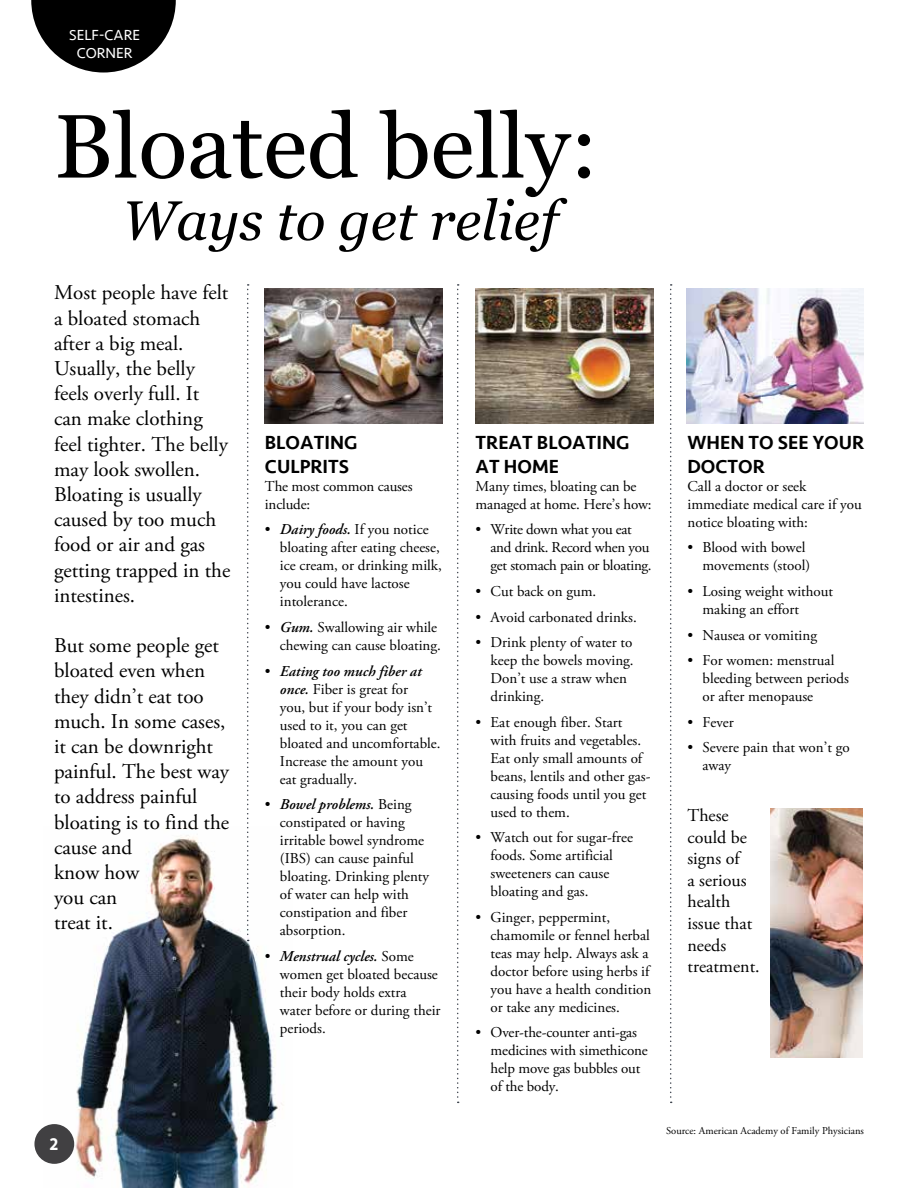
<style>
.page{position:relative;width:918px;height:1188px;background:#fff}
.page>*{position:absolute;margin:0;border:0;box-sizing:border-box;transform-origin:0 0}
.t1{font:90px "Georgia";color:#000}
.t2{font:italic 55.5px "Georgia";color:#000}
.t3{font:21px/25.2px "Adobe Garamond Pro";color:#000}
.t4{font:500 19.5px/23.4px "Seravek";color:#000}
.t5{font:18px/21.6px "Adobe Garamond Pro";color:#000}
.t6{font:700 18px "Myriad Pro";color:#fff;scale:.9 1}
.t7{font:15px/18px "Adobe Garamond Pro";color:#000}
.t8{font:15px/18px "Adobe Garamond Pro";letter-spacing:-.02em;color:#000}
.t9{font:15px/18px "Seravek";color:#fff;text-align:center}
.t10{font:10.5px "Adobe Garamond Pro";color:#000}
.s1{font-weight:600;font-style:italic}
</style>
<div class="page">
<img style="left:48px;top:835px;width:236px;height:353px">
<img style="left:265px;top:289px;width:177px;height:134px">
<img style="left:476px;top:289px;width:177px;height:134px">
<img style="left:687px;top:289px;width:177px;height:134px">
<svg style="left:670px;top:284px;width:2px;height:819px"></svg>
<svg style="left:457px;top:284px;width:2px;height:819px"></svg>
<svg style="left:247px;top:284px;width:2px;height:657px"></svg>
<img style="left:770px;top:809px;width:93px;height:249px">
<div style="left:34px;top:1124px;width:40px;height:40px;background:#414042;border-radius:50%"></div>
<svg style="left:31px;top:0;width:145px;height:73px"></svg>
<p class="t9" style="left:69px;top:25px;width:72px">SELF-CARE<br>CORNER</p>
<h1 class="t1" style="left:54px;top:81px;width:546px">Bloated belly:</h1>
<h2 class="t2" style="left:122px;top:180px;width:437px">Ways to get relief</h2>
<p class="t3" style="left:54px;top:281px;width:178px">Most people have felt a bloated stomach after a big meal.<br>Usually, the belly feels overly full. It can make clothing feel tighter. The belly may look swollen.<br>Bloating is usually caused by too much food or air and gas getting trapped in the intestines.</p>
<h3 class="t3" style="left:54px;top:634px;width:177px">But some people get bloated even when they didn’t eat too much. In some cases, it can be downright painful. The best way to address painful bloating is to find the cause and<br>know how<br>you can<br>treat it.</h3>
<h3 class="t4" style="left:265px;top:431px;width:94px">BLOATING<br>CULPRITS</h3>
<p class="t7" style="left:265px;top:478px;width:149px">The most common causes include:</p>
<p class="t7" style="left:280px;top:521px;width:163px;text-indent:-15px">• <span class="s1">Dairy foods.</span> If you notice bloating after eating cheese, ice cream, or drinking milk, you could have lactose intolerance.</p>
<p class="t7" style="left:265px;top:619px;width:178px;text-align:right">• <span class="s1">Gum.</span> Swallowing air while chewing can cause bloating.</p>
<p class="t7" style="left:280px;top:662px;width:162px;text-indent:-15px">• <span class="s1">Eating too much fiber at once.</span> Fiber is great for<br>you, but if your body isn’t used to it, you can get bloated and uncomfortable.<br>Increase the amount you eat gradually.</p>
<p class="t7" style="left:280px;top:796px;width:151px;text-indent:-15px">• <span class="s1">Bowel problems.</span> Being constipated or having irritable bowel syndrome (IBS) can cause painful bloating. Drinking plenty of water can help with constipation and fiber absorption.</p>
<p class="t7" style="left:280px;top:947px;width:162px;text-indent:-15px">• <span class="s1">Menstrual cycles.</span> Some women get bloated because their body holds extra water before or during their periods.</p>
<h3 class="t4" style="left:476px;top:431px;width:156px">TREAT BLOATING<br>AT HOME</h3>
<p class="t7" style="left:476px;top:478px;width:178px">Many times, bloating can be managed at home. Here’s how:</p>
<p class="t8" style="left:491px;top:521px;width:163px;text-indent:-15px">• Write down what you eat and drink. Record when you get stomach pain or bloating.</p>
<p class="t7" style="left:476px;top:583px;width:122px">• Cut back on gum.</p>
<p class="t7" style="left:476px;top:608px;width:163px">• Avoid carbonated drinks.</p>
<p class="t7" style="left:491px;top:634px;width:145px;text-indent:-15px">• Drink plenty of water to keep the bowels moving.<br>Don’t use a straw when drinking.</p>
<p class="t7" style="left:491px;top:713px;width:162px;text-indent:-15px">• Eat enough fiber. Start with fruits and vegetables.<br>Eat only small amounts of beans, lentils and other gas&shy;causing foods until you get used to them.</p>
<p class="t7" style="left:491px;top:829px;width:144px;text-indent:-15px">• Watch out for sugar-free foods. Some artificial sweeteners can cause bloating and gas.</p>
<p class="t7" style="left:491px;top:909px;width:162px;text-indent:-15px">• Ginger, peppermint, chamomile or fennel herbal teas may help. Always ask a doctor before using herbs if you have a health condition or take any medicines.</p>
<p class="t7" style="left:491px;top:1024px;width:159px;text-indent:-15px">• Over-the-counter anti-gas medicines with simethicone help move gas bubbles out of the body.</p>
<p class="t6" style="left:50px;top:1132px;width:11px">2</p>
<h3 class="t4" style="left:688px;top:431px;width:178px">WHEN TO SEE YOUR<br>DOCTOR</h3>
<p class="t7" style="left:688px;top:478px;width:176px">Call a doctor or seek immediate medical care if you notice bloating with:</p>
<p class="t7" style="left:703px;top:539px;width:109px;text-indent:-15px">• Blood with bowel movements (stool)</p>
<p class="t7" style="left:703px;top:583px;width:132px;text-indent:-15px">• Losing weight without making an effort</p>
<p class="t7" style="left:688px;top:626px;width:131px">• Nausea or vomiting</p>
<p class="t7" style="left:703px;top:652px;width:148px;text-indent:-15px">• For women: menstrual bleeding between periods or after menopause</p>
<p class="t7" style="left:688px;top:713px;width:48px">• Fever</p>
<p class="t7" style="left:703px;top:739px;width:149px;text-indent:-15px">• Severe pain that won’t go away</p>
<p class="t5" style="left:688px;top:805px;width:74px">These could be signs of<br>a serious health issue that needs treatment.</p>
<p class="t10" style="left:666px;top:1124px;width:199px">Source: American Academy of Family Physicians</p>
</div>
